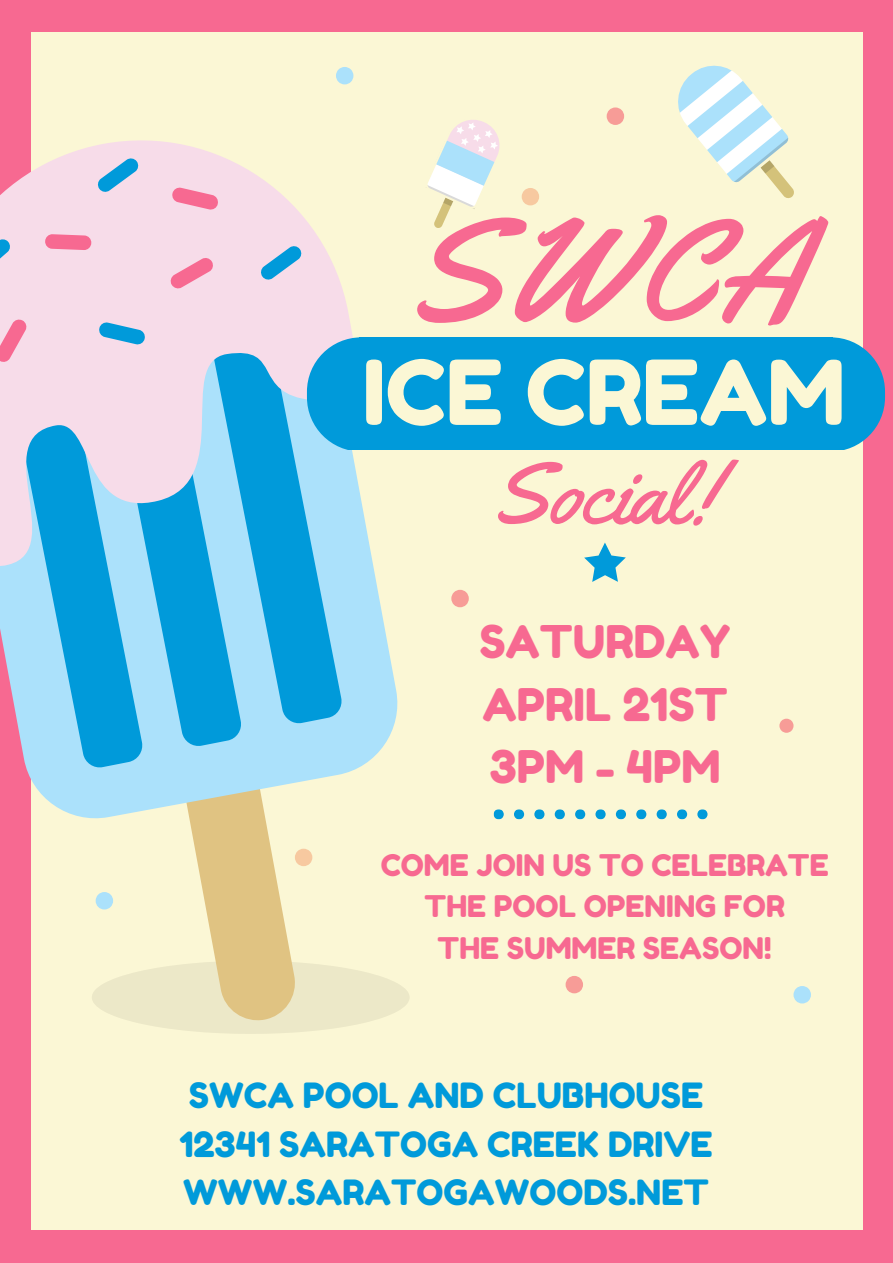
<style>
.page{position:relative;width:893px;height:1263px;background:#f76991}
.page>*{position:absolute;margin:0;border:0;box-sizing:border-box;transform-origin:0 0}
.t1{font:145.65px "Yellowtail";color:#f76991}
.t2{font:89.18px "Fredoka One";color:#fbf7d5}
.t3{font:85.95px "Yellowtail";color:#f76991}
.t4{font:44.92px/62.5px "Fredoka One";color:#f76991;text-align:justify}
.t5{font:34.72px/48.4px "Fredoka One";color:#009ada}
.t6{font:29.78px/41.6px "Fredoka One";color:#f76991;text-align:center}
</style>
<div class="page">
<div style="left:31px;top:33px;width:832px;height:1197px;background:#fbf7d5"></div>
<svg style="left:92px;top:952px;width:317px;height:82px;fill:#ece8c8"></svg>
<svg style="left:36px;top:195px;width:570px;height:757px"></svg>
<div style="left:25px;top:766px;width:300px;height:21px;background:#abe1fb"></div>
<svg style="left:6px;top:663px;width:418px;height:103px;fill:#abe1fb"></svg>
<svg style="left:11px;top:214px;width:513px;height:529px"></svg>
<svg style="left:0;top:73px;width:434px;height:590px"></svg>
<svg style="left:0;top:315px;width:38px;height:51px"></svg>
<svg style="left:41px;top:215px;width:54px;height:54px;background:#f7c3d6"></svg>
<svg style="left:167px;top:250px;width:50px;height:47px;background:#f7bdd1"></svg>
<svg style="left:168px;top:171px;width:54px;height:55px;background:#f7c3d6"></svg>
<svg style="left:95px;top:306px;width:54px;height:55px;background:#c2cde5"></svg>
<svg style="left:95px;top:153px;width:47px;height:44px;background:#abc7e4"></svg>
<svg style="left:258px;top:241px;width:47px;height:44px;background:#abc7e4"></svg>
<svg style="left:0;top:236px;width:13px;height:42px"></svg>
<svg style="left:96px;top:892px;width:17px;height:17px"></svg>
<div style="left:359px;top:337px;width:474px;height:113px;background:#009ada"></div>
<svg style="left:833px;top:337px;width:52px;height:113px"></svg>
<svg style="left:307px;top:337px;width:52px;height:113px;background:#2ba8de"></svg>
<svg style="left:423px;top:109px;width:87px;height:123px"></svg>
<svg style="left:584px;top:542px;width:42px;height:40px"></svg>
<div style="left:595px;top:809px;width:11px;height:10px;background:#009ada;border-radius:50%"></div>
<div style="left:616px;top:809px;width:10px;height:10px;background:#009ada;border-radius:50%"></div>
<div style="left:575px;top:809px;width:10px;height:10px;background:#009ada;border-radius:50%"></div>
<div style="left:657px;top:809px;width:10px;height:10px;background:#009ada;border-radius:50%"></div>
<svg style="left:494px;top:809px;width:10px;height:10px"></svg>
<div style="left:677px;top:809px;width:10px;height:10px;background:#009ada;border-radius:50%"></div>
<div style="left:514px;top:809px;width:10px;height:10px;background:#009ada;border-radius:50%"></div>
<div style="left:534px;top:809px;width:10px;height:10px;background:#009ada;border-radius:50%"></div>
<div style="left:555px;top:809px;width:10px;height:10px;background:#009ada;border-radius:50%"></div>
<div style="left:636px;top:809px;width:10px;height:10px;background:#009ada;border-radius:50%"></div>
<div style="left:697px;top:809px;width:10px;height:10px;background:#009ada;border-radius:50%"></div>
<svg style="left:678px;top:65px;width:116px;height:133px"></svg>
<svg style="left:607px;top:107px;width:17px;height:18px"></svg>
<svg style="left:566px;top:976px;width:17px;height:17px"></svg>
<svg style="left:451px;top:590px;width:18px;height:17px"></svg>
<svg style="left:295px;top:849px;width:17px;height:17px"></svg>
<svg style="left:522px;top:188px;width:17px;height:17px"></svg>
<svg style="left:336px;top:67px;width:17px;height:17px"></svg>
<svg style="left:793px;top:986px;width:18px;height:17px"></svg>
<svg style="left:779px;top:719px;width:14px;height:14px"></svg>
<h1 class="t1" style="left:407px;top:179px;width:398px">SWCA</h1>
<h2 class="t2" style="left:363px;top:338px;width:484px">ICE CREAM</h2>
<h3 class="t3" style="left:492px;top:439px;width:225px">Social!</h3>
<p class="t4" style="left:479px;top:611px;width:253px">SATURDAY APRIL 21ST 3PM - 4PM</p>
<p class="t6" style="left:381px;top:844px;width:450px">COME JOIN US TO CELEBRATE<br>THE POOL OPENING FOR<br>THE SUMMER SEASON!</p>
<p class="t5" style="left:179px;top:1071px;width:535px">SWCA POOL AND CLUBHOUSE<br>12341 SARATOGA CREEK DRIVE<br>WWW.SARATOGAWOODS.NET</p>
</div>
